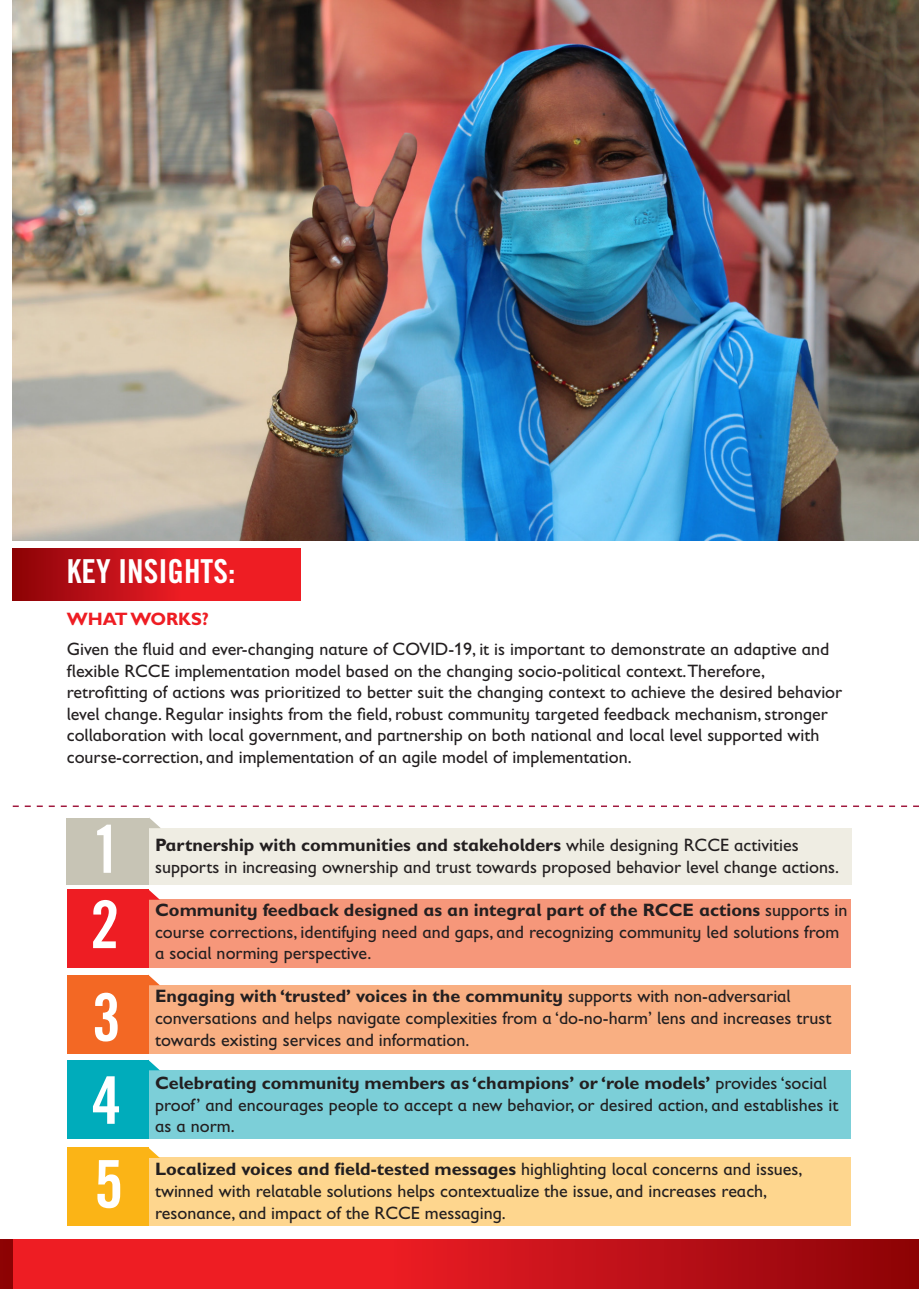
<style>
.page{position:relative;width:919px;height:1289px;background:#fff}
.page>*{position:absolute;margin:0;border:0;box-sizing:border-box;transform-origin:0 0}
.Paragraph_text{font:65.85px "Trade Gothic LT Std Bd Cn 20";color:#fff}
.t1{font:33px "Trade Gothic LT Std Bd Cn 20";color:#fff}
.Paragraph_text-2{font:18px/21.6px "Gill Sans Infant Std";color:#231f20}
.Paragraph_text-3{font:700 18px "Gill Sans Infant Std";color:#ee1d23}
.s1{font-weight:700}
</style>
<div class="page">
<div style="left:142px;top:828px;width:709px;height:56px;background:#efede3"></div>
<div style="left:141px;top:899px;width:709px;height:69px;background:#f6977a"></div>
<div style="left:141px;top:984px;width:709px;height:69px;background:#f9af82"></div>
<div style="left:141px;top:1069px;width:709px;height:69px;background:#7ccfd8"></div>
<div style="left:141px;top:1157px;width:709px;height:69px;background:#fed68e"></div>
<svg style="left:13px;top:549px;width:287px;height:51px;background:#cf151b"></svg>
<img style="left:13px;top:0;width:905px;height:540px">
<svg style="left:13px;top:805px;width:905px;height:2px"></svg>
<svg style="left:13px;top:1239px;width:905px;height:49px;background:#d0151b"></svg>
<div style="left:0;top:1239px;width:13px;height:49px;background:#8d0203"></div>
<div style="left:67px;top:817px;width:82px;height:67px;background:#c7c4b5"></div>
<div style="left:67px;top:889px;width:81px;height:79px;background:#ee1d23"></div>
<div style="left:67px;top:974px;width:81px;height:79px;background:#f36824"></div>
<div style="left:67px;top:1059px;width:81px;height:79px;background:#00acbb"></div>
<div style="left:67px;top:1147px;width:81px;height:79px;background:#fbb416"></div>
<svg style="left:149px;top:818px;width:12px;height:10px"></svg>
<svg style="left:148px;top:889px;width:11px;height:10px"></svg>
<svg style="left:148px;top:974px;width:12px;height:11px"></svg>
<svg style="left:148px;top:1059px;width:12px;height:11px"></svg>
<svg style="left:148px;top:1147px;width:11px;height:10px"></svg>
<p class="t1" style="left:67px;top:551px;width:170px">KEY INSIGHTS:</p>
<p class="Paragraph_text-3" style="left:67px;top:608px;width:144px">WHAT WORKS?</p>
<p class="Paragraph_text-2" style="left:67px;top:638px;width:764px">Given the fluid and ever-changing nature of COVID-19, it is important to demonstrate an adaptive and flexible RCCE implementation model based on the changing socio-political context.Therefore,</p>
<p class="Paragraph_text-2" style="left:67px;top:681px;width:777px">retrofitting of actions was prioritized to better suit the changing context to achieve the desired behavior level change. Regular insights from the field, robust community targeted feedback mechanism, stronger collaboration with local government, and partnership on both national and local level supported with course-correction, and implementation of an agile model of implementation.</p>
<p class="Paragraph_text" style="left:92px;top:809px;width:31px">1</p>
<p class="Paragraph_text" style="left:90px;top:884px;width:31px">2</p>
<p class="Paragraph_text" style="left:92px;top:977px;width:31px">3</p>
<p class="Paragraph_text" style="left:92px;top:1060px;width:31px">4</p>
<p class="Paragraph_text" style="left:94px;top:1144px;width:31px">5</p>
<p class="Paragraph_text-2" style="left:155px;top:834px;width:685px"><span class="s1">Partnership with communities and stakeholders</span> while designing RCCE activities supports in increasing ownership and trust towards proposed behavior level change actions.</p>
<p class="Paragraph_text-2" style="left:155px;top:899px;width:694px"><span class="s1">Community feedback designed as an integral part of the RCCE actions</span> supports in course corrections, identifying need and gaps, and recognizing community led solutions from a social norming perspective.</p>
<p class="Paragraph_text-2" style="left:155px;top:985px;width:678px"><span class="s1">Engaging with ‘trusted’ voices in the community</span> supports with non-adversarial conversations and helps navigate complexities from a ‘do-no-harm’ lens and increases trust towards existing services and information.</p>
<p class="Paragraph_text-2" style="left:155px;top:1071px;width:684px"><span class="s1">Celebrating community members as ‘champions’ or ‘role models’</span> provides ‘social proof’ and encourages people to accept a new behavior, or desired action, and establishes it as a norm.</p>
<p class="Paragraph_text-2" style="left:155px;top:1158px;width:649px"><span class="s1">Localized voices and field-tested messages</span> highlighting local concerns and issues, twinned with relatable solutions helps contextualize the issue, and increases reach, resonance, and impact of the RCCE messaging.</p>
</div>
